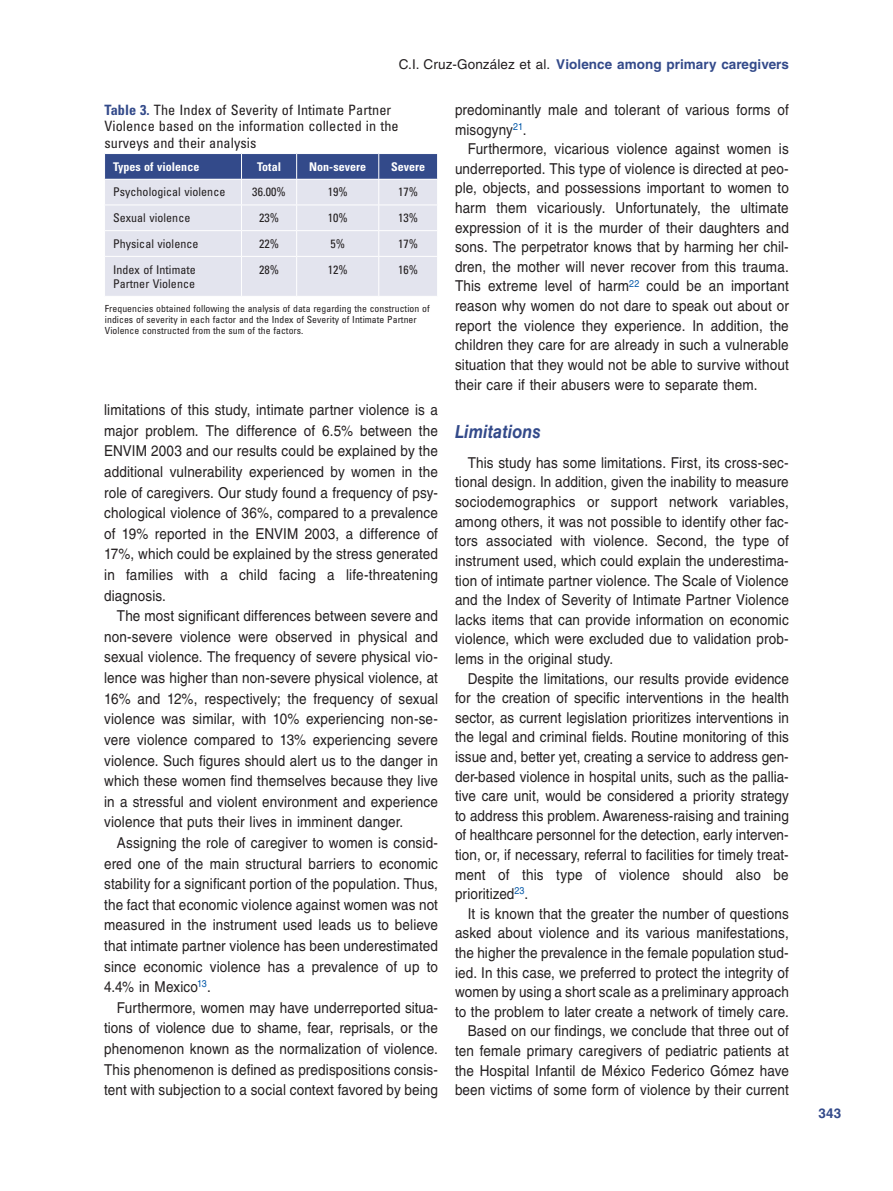
<style>
.page{position:relative;width:893px;height:1191px;background:#fff}
.page>*{position:absolute;margin:0;border:0;box-sizing:border-box;transform-origin:0 0}
.t1{font:italic 700 18px "Helvetica LT Std";letter-spacing:.005em;color:#334a8a;scale:.9 1}
.TX{font:15px/19.6px "Helvetica LT Std";letter-spacing:.01em;color:#231f20;text-align:justify;scale:.9 1}
.TT{font:condensed 14.25px/16.5px "Univers LT Std";letter-spacing:.005em;color:#231f20}
.t2{font:700 13.5px "Helvetica LT Std";letter-spacing:.005em;color:#334a8a}
.TB{font:condensed 12px "Univers LT Std";letter-spacing:.005em;color:#231f20}
.TBL{font:condensed 12px/14.2px "Univers LT Std";letter-spacing:.005em;color:#231f20}
.TCH{font:700 condensed 12px "Univers LT Std";letter-spacing:.005em;color:#fff}
.TFN{font:condensed 9.75px/11.2px "Univers LT Std";letter-spacing:.005em;color:#231f20}
.s1{font-weight:400;color:#231f20}
.s2{font-weight:700;color:#334a8a}
</style>
<div class="page">
<svg style="left:104px;top:153px;width:334px;height:143px;background:#c6cbdd"></svg>
<hr style="left:379px;top:179px;width:59px;height:1px;background:#fff">
<p class="t2" style="left:399px;top:56px;width:392px"><span class="s1">C.I. Cruz-González et al.</span> Violence among primary caregivers</p>
<p class="TT" style="left:105px;top:101px;width:296px"><span class="s2">Table 3.</span> The Index of Severity of Intimate Partner<br>Violence based on the information collected in the surveys and their analysis</p>
<p class="TCH" style="left:113px;top:159px;width:88px">Types of violence</p>
<p class="TCH" style="left:257px;top:159px;width:25px">Total</p>
<p class="TCH" style="left:309px;top:159px;width:59px">Non‑severe</p>
<p class="TCH" style="left:391px;top:159px;width:36px">Severe</p>
<p class="TB" style="left:113px;top:185px;width:114px">Psychological violence</p>
<p class="TB" style="left:252px;top:185px;width:35px">36.00%</p>
<p class="TB" style="left:328px;top:185px;width:22px">19%</p>
<p class="TB" style="left:398px;top:185px;width:22px">17%</p>
<p class="TB" style="left:113px;top:210px;width:79px">Sexual violence</p>
<p class="TB" style="left:259px;top:210px;width:22px">23%</p>
<p class="TB" style="left:328px;top:210px;width:22px">10%</p>
<p class="TB" style="left:398px;top:210px;width:22px">13%</p>
<p class="TB" style="left:113px;top:236px;width:87px">Physical violence</p>
<p class="TB" style="left:259px;top:236px;width:22px">22%</p>
<p class="TB" style="left:330px;top:236px;width:16px">5%</p>
<p class="TB" style="left:398px;top:236px;width:22px">17%</p>
<p class="TBL" style="left:113px;top:262px;width:84px">Index of Intimate<br>Partner Violence</p>
<p class="TBL" style="left:259px;top:262px;width:22px">28%</p>
<p class="TBL" style="left:328px;top:262px;width:22px">12%</p>
<p class="TBL" style="left:398px;top:262px;width:22px">16%</p>
<p class="TFN" style="left:105px;top:303px;width:326px">Frequencies obtained following the analysis of data regarding the construction of indices of severity in each factor and the Index of Severity of Intimate Partner<br>Violence constructed from the sum of the factors.</p>
<p class="TX" style="left:104px;top:399px;width:372px;line-height:20.5px">limitations of this study, intimate partner violence is a major problem. The difference of 6.5% between the ENVIM 2003 and our results could be explained by the additional vulnerability experienced by women in the role of caregivers. Our study found a frequency of psy&shy;chological violence of 36%, compared to a prevalence of 19% reported in the ENVIM 2003, a difference of 17%, which could be explained by the stress generated in families with a child facing a life-threatening diagnosis.</p>
<p class="TX" style="left:104px;top:605px;width:372px;line-height:20.5px;text-indent:13px">The most significant differences between severe and non-severe violence were observed in physical and sexual violence. The frequency of severe physical vio&shy;lence was higher than non-severe physical violence, at 16% and 12%, respectively; the frequency of sexual violence was similar, with 10% experiencing non-se&shy;vere violence compared to 13% experiencing severe violence. Such figures should alert us to the danger in which these women find themselves because they live in a stressful and violent environment and experience violence that puts their lives in imminent danger.</p>
<p class="TX" style="left:104px;top:832px;width:372px;line-height:20.5px;text-indent:13px">Assigning the role of caregiver to women is consid&shy;ered one of the main structural barriers to economic stability for a significant portion of the population. Thus, the fact that economic violence against women was not measured in the instrument used leads us to believe that intimate partner violence has been underestimated since economic violence has a prevalence of up to 4.4% in Mexico<sup>13</sup>.</p>
<p class="TX" style="left:104px;top:997px;width:372px;line-height:20.5px;text-indent:13px">Furthermore, women may have underreported situa&shy;tions of violence due to shame, fear, reprisals, or the phenomenon known as the normalization of violence.<br>This phenomenon is defined as predispositions consis&shy;tent with subjection to a social context favored by being</p>
<p class="TX" style="left:455px;top:100px;width:372px">predominantly male and tolerant of various forms of misogyny<sup>21</sup>.</p>
<p class="TX" style="left:455px;top:139px;width:372px;text-indent:13px">Furthermore, vicarious violence against women is underreported. This type of violence is directed at peo&shy;ple, objects, and possessions important to women to harm them vicariously. Unfortunately, the ultimate expression of it is the murder of their daughters and sons. The perpetrator knows that by harming her chil&shy;dren, the mother will never recover from this trauma.<br>This extreme level of harm<sup>22</sup> could be an important reason why women do not dare to speak out about or report the violence they experience. In addition, the children they care for are already in such a vulnerable situation that they would not be able to survive without their care if their abusers were to separate them.</p>
<h2 class="t1" style="left:455px;top:421px;width:97px">Limitations</h2>
<p class="TX" style="left:455px;top:453px;width:372px;text-indent:13px">This study has some limitations. First, its cross-sec&shy;tional design. In addition, given the inability to measure sociodemographics or support network variables, among others, it was not possible to identify other fac&shy;tors associated with violence. Second, the type of instrument used, which could explain the underestima&shy;tion of intimate partner violence. The Scale of Violence and the Index of Severity of Intimate Partner Violence lacks items that can provide information on economic violence, which were excluded due to validation prob&shy;lems in the original study.</p>
<p class="TX" style="left:455px;top:668px;width:373px;text-indent:13px">Despite the limitations, our results provide evidence for the creation of specific interventions in the health sector, as current legislation prioritizes interventions in the legal and criminal fields. Routine monitoring of this issue and, better yet, creating a service to address gen&shy;der-based violence in hospital units, such as the pallia&shy;tive care unit, would be considered a priority strategy to address this problem. Awareness-raising and training of healthcare personnel for the detection, early interven&shy;tion, or, if necessary, referral to facilities for timely treat&shy;ment of this type of violence should also be prioritized<sup>23</sup>.</p>
<p class="TX" style="left:455px;top:903px;width:372px;text-indent:13px">It is known that the greater the number of questions asked about violence and its various manifestations, the higher the prevalence in the female population stud&shy;ied. In this case, we preferred to protect the integrity of women by using a short scale as a preliminary approach to the problem to later create a network of timely care.</p>
<p class="TX" style="left:455px;top:1021px;width:372px;text-indent:13px">Based on our findings, we conclude that three out of ten female primary caregivers of pediatric patients at the Hospital Infantil de México Federico Gómez have been victims of some form of violence by their current</p>
<p class="t2" style="left:819px;top:1104px;width:24px">343</p>
</div>
